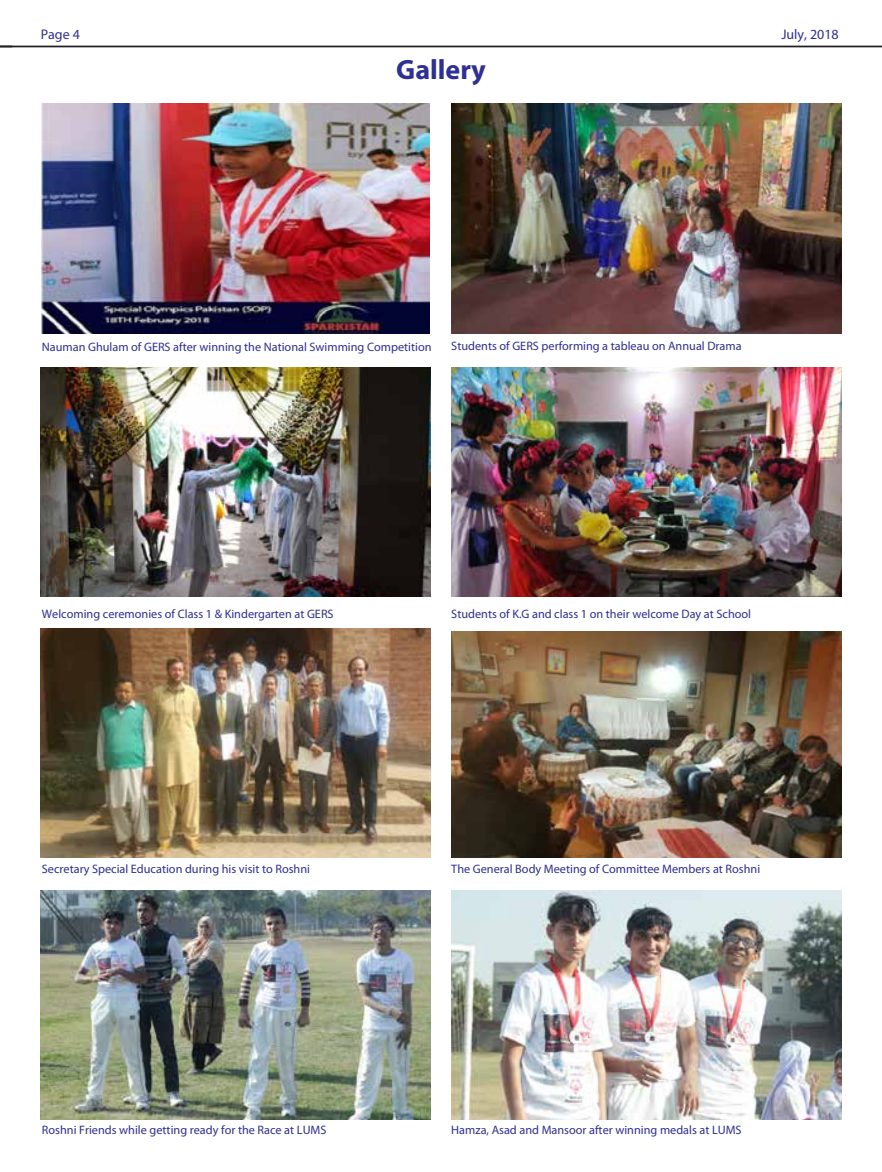
<style>
.page{position:relative;width:882px;height:1172px;background:#fff}
.page>*{position:absolute;margin:0;border:0;box-sizing:border-box;transform-origin:0 0}
.t1{font:700 28px "Myriad Pro";color:#2e3092}
.t2{font:14px "Myriad Pro";color:#2e3092}
.t3{font:12.25px "Myriad Pro";color:#2e3092}
</style>
<div class="page">
<hr style="left:0;top:46px;width:882px;height:1px;background:#231f20">
<img style="left:41px;top:104px;width:389px;height:229px">
<img style="left:451px;top:104px;width:390px;height:229px">
<img style="left:41px;top:367px;width:390px;height:230px">
<img style="left:451px;top:367px;width:390px;height:230px">
<img style="left:41px;top:628px;width:390px;height:229px">
<img style="left:451px;top:632px;width:390px;height:225px">
<img style="left:41px;top:890px;width:390px;height:229px">
<img style="left:451px;top:890px;width:390px;height:229px">
<p class="t2" style="left:41px;top:26px;width:41px">Page 4</p>
<p class="t2" style="left:781px;top:26px;width:59px">July, 2018</p>
<h1 class="t1" style="left:396px;top:52px;width:91px">Gallery</h1>
<p class="t3" style="left:42px;top:339px;width:391px">Nauman Ghulam of GERS after winning the National Swimming Competition</p>
<p class="t3" style="left:451px;top:338px;width:292px">Students of GERS performing a tableau on Annual Drama</p>
<p class="t3" style="left:42px;top:607px;width:293px">Welcoming ceremonies of Class 1 &amp; Kindergarten at GERS</p>
<p class="t3" style="left:451px;top:607px;width:301px">Students of K.G and class 1 on their welcome Day at School</p>
<p class="t3" style="left:42px;top:861px;width:270px">Secretary Special Education during his visit to Roshni</p>
<p class="t3" style="left:451px;top:861px;width:310px">The General Body Meeting of Committee Members at Roshni</p>
<p class="t3" style="left:42px;top:1122px;width:286px">Roshni Friends while getting ready for the Race at LUMS</p>
<p class="t3" style="left:451px;top:1122px;width:292px">Hamza, Asad and Mansoor after winning medals at LUMS</p>
</div>
